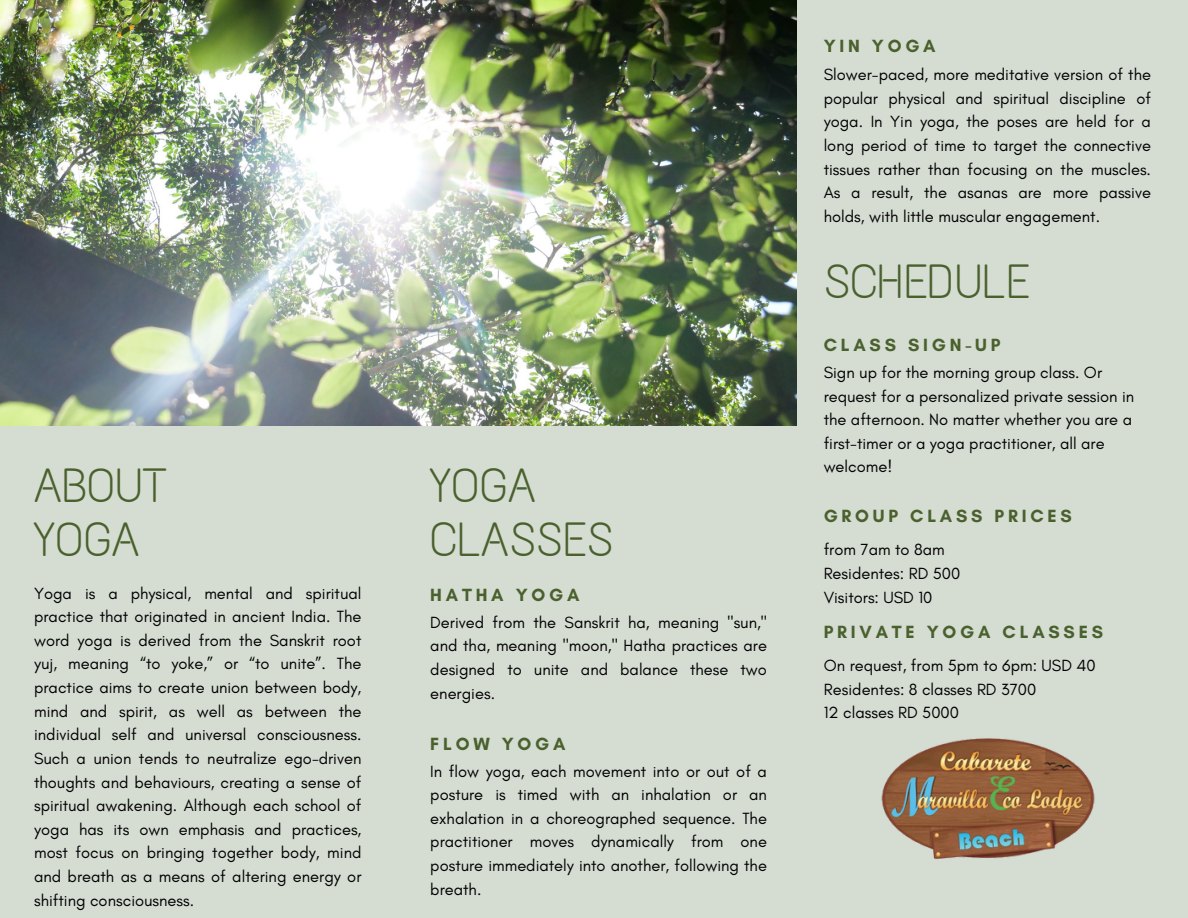
<style>
.page{position:relative;width:1188px;height:918px;background:#d5dcd2}
.page>*{position:absolute;margin:0;border:0;box-sizing:border-box;transform-origin:0 0}
.t1{font:48px/54px "Text Me One";color:#4a612e}
.t2{font:700 18px "Glacial Indifference";letter-spacing:.21em;color:#4a612e}
.t3{font:16.5px/23.7px "Glacial Indifference";color:#000001;text-align:justify}
</style>
<div class="page">
<img style="left:0;top:0;width:797px;height:425px">
<img style="left:881px;top:738px;width:214px;height:121px">
<h1 class="t1" style="left:34px;top:458px;width:134px">ABOUT<br>YOGA</h1>
<h1 class="t3" style="left:34px;top:581px;width:329px">Yoga is a physical, mental and spiritual practice that originated in ancient India. The word yoga is derived from the Sanskrit root yuj, meaning “to yoke,” or “to unite”. The practice aims to create union between body, mind and spirit, as well as between the individual self and universal consciousness.<br>Such a union tends to neutralize ego-driven thoughts and behaviours, creating a sense of spiritual awakening. Although each school of yoga has its own emphasis and practices, most focus on bringing together body, mind and breath as a means of altering energy or shifting consciousness.</h1>
<p class="t1" style="left:430px;top:458px;width:185px">YOGA<br>CLASSES</p>
<h2 class="t2" style="left:430px;top:584px;width:151px">HATHA YOGA</h2>
<p class="t3" style="left:430px;top:610px;width:338px">Derived from the Sanskrit ha, meaning "sun," and tha, meaning "moon," Hatha practices are designed to unite and balance these two energies.</p>
<h2 class="t2" style="left:430px;top:733px;width:137px">FLOW YOGA</h2>
<p class="t3" style="left:430px;top:759px;width:338px">In flow yoga, each movement into or out of a posture is timed with an inhalation or an exhalation in a choreographed sequence. The practitioner moves dynamically from one posture immediately into another, following the breath.</p>
<p class="t2" style="left:824px;top:35px;width:114px">YIN YOGA</p>
<p class="t3" style="left:824px;top:63px;width:329px">Slower-paced, more meditative version of the popular physical and spiritual discipline of yoga. In Yin yoga, the poses are held for a long period of time to target the connective tissues rather than focusing on the muscles.<br>As a result, the asanas are more passive holds, with little muscular engagement.</p>
<h2 class="t1" style="left:824px;top:255px;width:208px">SCHEDULE</h2>
<p class="t2" style="left:824px;top:334px;width:178px">CLASS SIGN-UP</p>
<h2 class="t3" style="left:824px;top:360px;width:312px;text-align:left">Sign up for the morning group class. Or request for a personalized private session in the afternoon. No matter whether you are a first-timer or a yoga practitioner, all are welcome!</h2>
<p class="t2" style="left:824px;top:505px;width:250px">GROUP CLASS PRICES</p>
<h1 class="t3" style="left:824px;top:538px;width:123px">from 7am to 8am</h1>
<h2 class="t3" style="left:824px;top:561px;width:138px">Residentes: RD 500</h2>
<p class="t3" style="left:824px;top:585px;width:110px">Visitors: USD 10</p>
<h2 class="t2" style="left:824px;top:621px;width:281px">PRIVATE YOGA CLASSES</h2>
<p class="t3" style="left:824px;top:654px;width:273px">On request, from 5pm to 6pm: USD 40</p>
<p class="t3" style="left:824px;top:677px;width:214px">Residentes: 8 classes RD 3700</p>
<p class="t3" style="left:824px;top:701px;width:137px">12 classes RD 5000</p>
</div>
